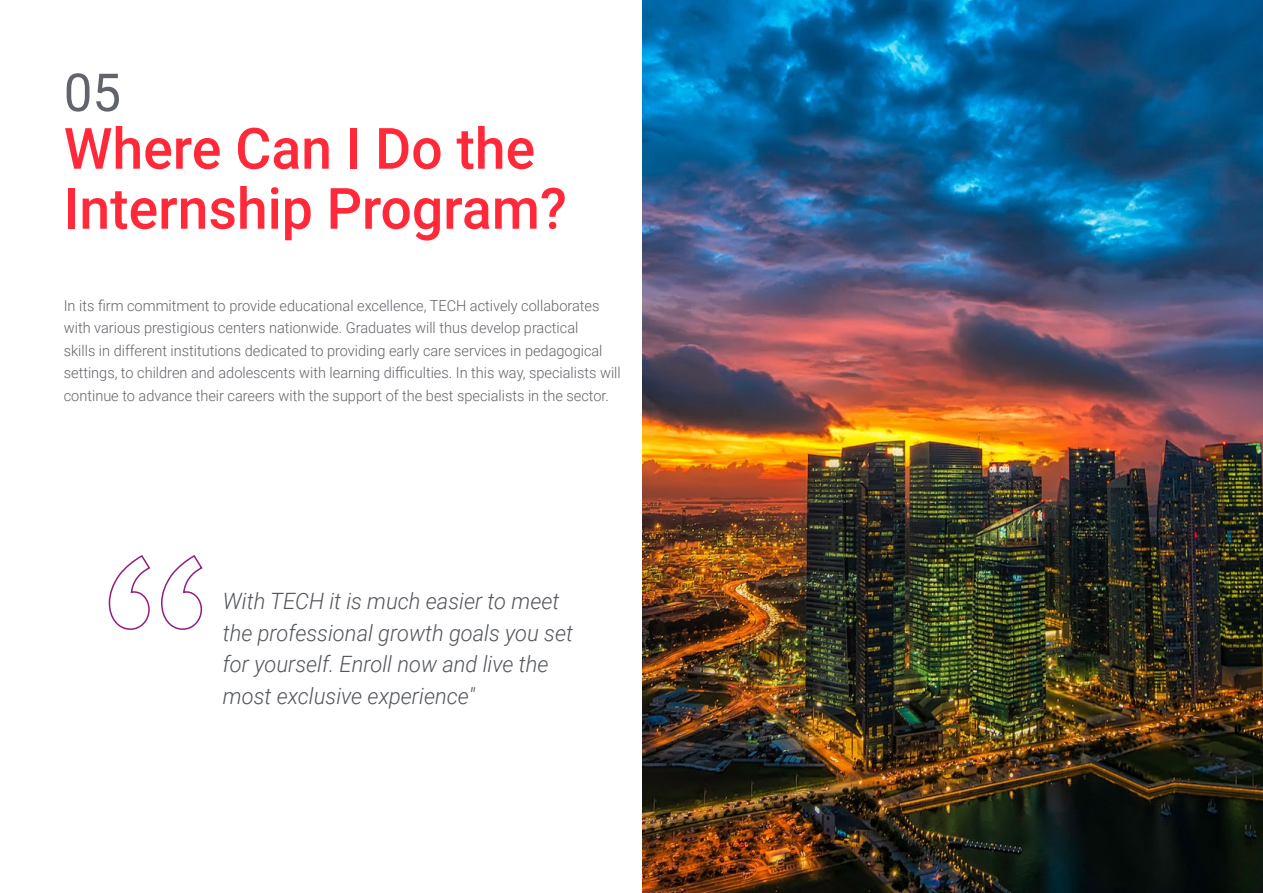
<style>
.page{position:relative;width:1263px;height:893px;background:#fff}
.page>*{position:absolute;margin:0;border:0;box-sizing:border-box;transform-origin:0 0}
.t1{font:500 57px/60px "Roboto";color:#ff293a}
.t2{font:52.5px "Roboto";color:#61646a}
.t3{font:italic 300 22.5px/31.5px "Roboto";color:#52555b}
.t4{font:300 15px/22.5px "Roboto";color:#61646a}
</style>
<div class="page">
<svg style="left:108px;top:555px;width:95px;height:75px"></svg>
<img style="left:642px;top:0;width:621px;height:893px">
<h2 class="t2" style="left:64px;top:56px;width:59px">05</h2>
<h1 class="t1" style="left:64px;top:116px;width:504px">Where Can I Do the<br>Internship Program?</h1>
<p class="t4" style="left:64px;top:293px;width:558px">In its firm commitment to provide educational excellence, TECH actively collaborates with various prestigious centers nationwide. Graduates will thus develop practical<br>skills in different institutions dedicated to providing early care services in pedagogical settings, to children and adolescents with learning difficulties. In this way, specialists will continue to advance their careers with the support of the best specialists in the sector.</p>
<h3 class="t3" style="left:223px;top:585px;width:352px">With TECH it is much easier to meet the professional growth goals you set for yourself. Enroll now and live the most exclusive experience"</h3>
</div>
